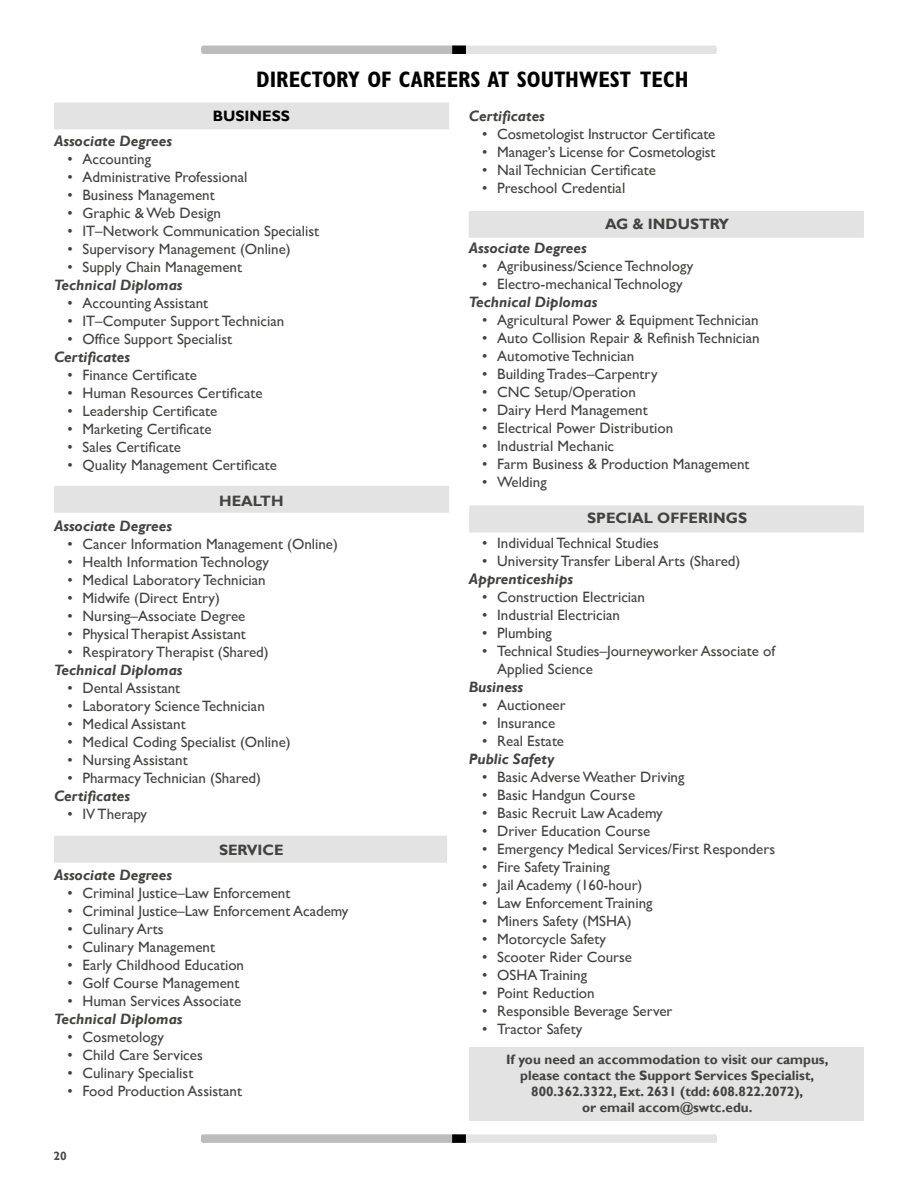
<style>
.page{position:relative;width:918px;height:1188px;background:#fff}
.page>*{position:absolute;margin:0;border:0;box-sizing:border-box;transform-origin:0 0}
.t1{font:700 condensed 22.5px "Gill Sans";color:#000}
.t2{font:15px/18px "Gill Sans";color:#424241}
.t3{font:italic 700 15px "Gill Sans";color:#424241}
.t4{font:700 15px "Gill Sans";color:#424241}
.t5{font:700 15px "Gill Sans";color:#000}
.t6{font:700 13.5px/16.2px "Gill Sans";color:#424241;text-align:center}
.t7{font:700 12px "Gill Sans";color:#4a4a49}
</style>
<div class="page">
<div style="left:202px;top:46px;width:256px;height:7px;background:#bcbcbc;border-radius:2px"></div>
<div style="left:201px;top:46px;width:258px;height:8px;border:2px solid #bcbcbc;border-radius:2px"></div>
<div style="left:460px;top:46px;width:256px;height:7px;background:#e3e3e3;border-radius:2px"></div>
<div style="left:459px;top:46px;width:258px;height:8px;border:2px solid #e3e3e3;border-radius:2px"></div>
<div style="left:452px;top:46px;width:14px;height:8px;background:#000"></div>
<div style="left:202px;top:1135px;width:256px;height:7px;background:#bcbcbc;border-radius:2px"></div>
<div style="left:201px;top:1134px;width:258px;height:9px;border:2px solid #bcbcbc;border-radius:2px"></div>
<div style="left:460px;top:1135px;width:256px;height:7px;background:#e3e3e3;border-radius:2px"></div>
<div style="left:459px;top:1134px;width:258px;height:9px;border:2px solid #e3e3e3;border-radius:2px"></div>
<div style="left:452px;top:1134px;width:14px;height:9px;background:#000;border:2px solid #000"></div>
<div style="left:469px;top:506px;width:395px;height:26px;background:#e3e3e3"></div>
<div style="left:54px;top:486px;width:395px;height:27px;background:#e3e3e3"></div>
<div style="left:469px;top:211px;width:395px;height:27px;background:#e3e3e3"></div>
<div style="left:54px;top:836px;width:393px;height:27px;background:#e3e3e3"></div>
<div style="left:54px;top:102px;width:395px;height:27px;background:#e3e3e3"></div>
<div style="left:469px;top:1048px;width:395px;height:73px;background:#e3e3e3"></div>
<h1 class="t1" style="left:256px;top:66px;width:434px">DIRECTORY OF CAREERS AT SOUTHWEST TECH</h1>
<p class="t5" style="left:213px;top:107px;width:78px">BUSINESS</p>
<p class="t3" style="left:469px;top:107px;width:78px">Certificates</p>
<p class="t2" style="left:482px;top:124px;width:235px">• Cosmetologist Instructor Certificate</p>
<p class="t2" style="left:482px;top:142px;width:235px">• Manager’s License for Cosmetologist</p>
<p class="t2" style="left:482px;top:160px;width:175px">• Nail Technician Certificate</p>
<p class="t2" style="left:482px;top:178px;width:145px">• Preschool Credential</p>
<p class="t4" style="left:605px;top:215px;width:126px">AG &amp; INDUSTRY</p>
<p class="t3" style="left:469px;top:240px;width:120px">Associate Degrees</p>
<p class="t2" style="left:482px;top:257px;width:213px">• Agribusiness/Science Technology</p>
<p class="t2" style="left:482px;top:275px;width:202px">• Electro-mechanical Technology</p>
<p class="t3" style="left:469px;top:294px;width:130px">Technical Diplomas</p>
<p class="t2" style="left:482px;top:311px;width:278px">• Agricultural Power &amp; Equipment Technician</p>
<p class="t2" style="left:482px;top:329px;width:279px">• Auto Collision Repair &amp; Refinish Technician</p>
<p class="t2" style="left:482px;top:347px;width:154px">• Automotive Technician</p>
<p class="t2" style="left:482px;top:365px;width:177px">• Building Trades–Carpentry</p>
<p class="t2" style="left:482px;top:383px;width:155px">• CNC Setup/Operation</p>
<p class="t2" style="left:482px;top:401px;width:167px">• Dairy Herd Management</p>
<p class="t2" style="left:482px;top:419px;width:192px">• Electrical Power Distribution</p>
<p class="t2" style="left:482px;top:437px;width:133px">• Industrial Mechanic</p>
<p class="t2" style="left:482px;top:455px;width:269px">• Farm Business &amp; Production Management</p>
<p class="t2" style="left:482px;top:473px;width:66px">• Welding</p>
<p class="t4" style="left:587px;top:509px;width:161px">SPECIAL OFFERINGS</p>
<p class="t2" style="left:482px;top:534px;width:178px">• Individual Technical Studies</p>
<p class="t2" style="left:482px;top:552px;width:260px">• University Transfer Liberal Arts (Shared)</p>
<p class="t3" style="left:469px;top:570px;width:106px">Apprenticeships</p>
<p class="t2" style="left:482px;top:588px;width:164px">• Construction Electrician</p>
<p class="t2" style="left:482px;top:606px;width:139px">• Industrial Electrician</p>
<p class="t2" style="left:482px;top:624px;width:71px">• Plumbing</p>
<p class="t2" style="left:497px;top:642px;width:279px;text-indent:-15px">• Technical Studies–Journeyworker Associate of<br>Applied Science</p>
<p class="t3" style="left:469px;top:678px;width:56px">Business</p>
<p class="t2" style="left:482px;top:696px;width:85px">• Auctioneer</p>
<p class="t2" style="left:482px;top:714px;width:75px">• Insurance</p>
<p class="t2" style="left:482px;top:732px;width:83px">• Real Estate</p>
<p class="t3" style="left:469px;top:750px;width:87px">Public Safety</p>
<p class="t2" style="left:482px;top:768px;width:204px">• Basic Adverse Weather Driving</p>
<p class="t2" style="left:482px;top:786px;width:155px">• Basic Handgun Course</p>
<p class="t2" style="left:482px;top:804px;width:182px">• Basic Recruit Law Academy</p>
<p class="t2" style="left:482px;top:822px;width:170px">• Driver Education Course</p>
<p class="t2" style="left:482px;top:840px;width:294px">• Emergency Medical Services/First Responders</p>
<p class="t2" style="left:482px;top:858px;width:129px">• Fire Safety Training</p>
<p class="t2" style="left:482px;top:876px;width:162px">• Jail Academy (160-hour)</p>
<p class="t2" style="left:482px;top:894px;width:172px">• Law Enforcement Training</p>
<p class="t2" style="left:482px;top:912px;width:151px">• Miners Safety (MSHA)</p>
<p class="t2" style="left:482px;top:930px;width:125px">• Motorcycle Safety</p>
<p class="t2" style="left:482px;top:948px;width:151px">• Scooter Rider Course</p>
<p class="t2" style="left:482px;top:966px;width:106px">• OSHA Training</p>
<p class="t2" style="left:482px;top:984px;width:114px">• Point Reduction</p>
<p class="t2" style="left:482px;top:1002px;width:192px">• Responsible Beverage Server</p>
<p class="t2" style="left:482px;top:1020px;width:102px">• Tractor Safety</p>
<p class="t6" style="left:506px;top:1051px;width:324px">If you need an accommodation to visit our campus, please contact the Support Services Specialist, 800.362.3322, Ext. 2631 (tdd: 608.822.2072),<br>or email accom@swtc.edu.</p>
<p class="t3" style="left:54px;top:132px;width:120px">Associate Degrees</p>
<p class="t2" style="left:68px;top:150px;width:85px">• Accounting</p>
<p class="t2" style="left:68px;top:168px;width:181px">• Administrative Professional</p>
<p class="t2" style="left:68px;top:186px;width:149px">• Business Management</p>
<p class="t2" style="left:68px;top:204px;width:155px">• Graphic &amp; Web Design</p>
<p class="t2" style="left:68px;top:222px;width:253px">• IT–Network Communication Specialist</p>
<p class="t2" style="left:68px;top:240px;width:225px">• Supervisory Management (Online)</p>
<p class="t2" style="left:68px;top:258px;width:176px">• Supply Chain Management</p>
<p class="t3" style="left:54px;top:276px;width:130px">Technical Diplomas</p>
<p class="t2" style="left:68px;top:294px;width:142px">• Accounting Assistant</p>
<p class="t2" style="left:68px;top:312px;width:218px">• IT–Computer Support Technician</p>
<p class="t2" style="left:68px;top:330px;width:166px">• Office Support Specialist</p>
<p class="t3" style="left:54px;top:348px;width:78px">Certificates</p>
<p class="t2" style="left:68px;top:366px;width:131px">• Finance Certificate</p>
<p class="t2" style="left:68px;top:384px;width:197px">• Human Resources Certificate</p>
<p class="t2" style="left:68px;top:402px;width:151px">• Leadership Certificate</p>
<p class="t2" style="left:68px;top:420px;width:146px">• Marketing Certificate</p>
<p class="t2" style="left:68px;top:438px;width:115px">• Sales Certificate</p>
<p class="t2" style="left:68px;top:456px;width:211px">• Quality Management Certificate</p>
<p class="t4" style="left:219px;top:492px;width:66px">HEALTH</p>
<p class="t3" style="left:54px;top:517px;width:120px">Associate Degrees</p>
<p class="t2" style="left:68px;top:535px;width:272px">• Cancer Information Management (Online)</p>
<p class="t2" style="left:68px;top:553px;width:203px">• Health Information Technology</p>
<p class="t2" style="left:68px;top:571px;width:200px">• Medical Laboratory Technician</p>
<p class="t2" style="left:68px;top:589px;width:154px">• Midwife (Direct Entry)</p>
<p class="t2" style="left:68px;top:607px;width:179px">• Nursing–Associate Degree</p>
<p class="t2" style="left:68px;top:625px;width:180px">• Physical Therapist Assistant</p>
<p class="t2" style="left:68px;top:643px;width:203px">• Respiratory Therapist (Shared)</p>
<p class="t3" style="left:54px;top:661px;width:130px">Technical Diplomas</p>
<p class="t2" style="left:68px;top:679px;width:114px">• Dental Assistant</p>
<p class="t2" style="left:68px;top:697px;width:199px">• Laboratory Science Technician</p>
<p class="t2" style="left:68px;top:715px;width:120px">• Medical Assistant</p>
<p class="t2" style="left:68px;top:733px;width:225px">• Medical Coding Specialist (Online)</p>
<p class="t2" style="left:68px;top:751px;width:122px">• Nursing Assistant</p>
<p class="t2" style="left:68px;top:769px;width:195px">• Pharmacy Technician (Shared)</p>
<p class="t3" style="left:54px;top:787px;width:78px">Certificates</p>
<p class="t2" style="left:68px;top:805px;width:81px">• IV Therapy</p>
<p class="t4" style="left:219px;top:841px;width:66px">SERVICE</p>
<p class="t3" style="left:54px;top:866px;width:120px">Associate Degrees</p>
<p class="t2" style="left:68px;top:883px;width:224px">• Criminal Justice–Law Enforcement</p>
<p class="t2" style="left:68px;top:901px;width:283px">• Criminal Justice–Law Enforcement Academy</p>
<p class="t2" style="left:68px;top:919px;width:98px">• Culinary Arts</p>
<p class="t2" style="left:68px;top:937px;width:149px">• Culinary Management</p>
<p class="t2" style="left:68px;top:955px;width:178px">• Early Childhood Education</p>
<p class="t2" style="left:68px;top:973px;width:173px">• Golf Course Management</p>
<p class="t2" style="left:68px;top:991px;width:175px">• Human Services Associate</p>
<p class="t3" style="left:54px;top:1010px;width:130px">Technical Diplomas</p>
<p class="t2" style="left:68px;top:1027px;width:98px">• Cosmetology</p>
<p class="t2" style="left:68px;top:1045px;width:137px">• Child Care Services</p>
<p class="t2" style="left:68px;top:1063px;width:127px">• Culinary Specialist</p>
<p class="t2" style="left:68px;top:1081px;width:176px">• Food Production Assistant</p>
<p class="t7" style="left:54px;top:1149px;width:15px">20</p>
</div>
